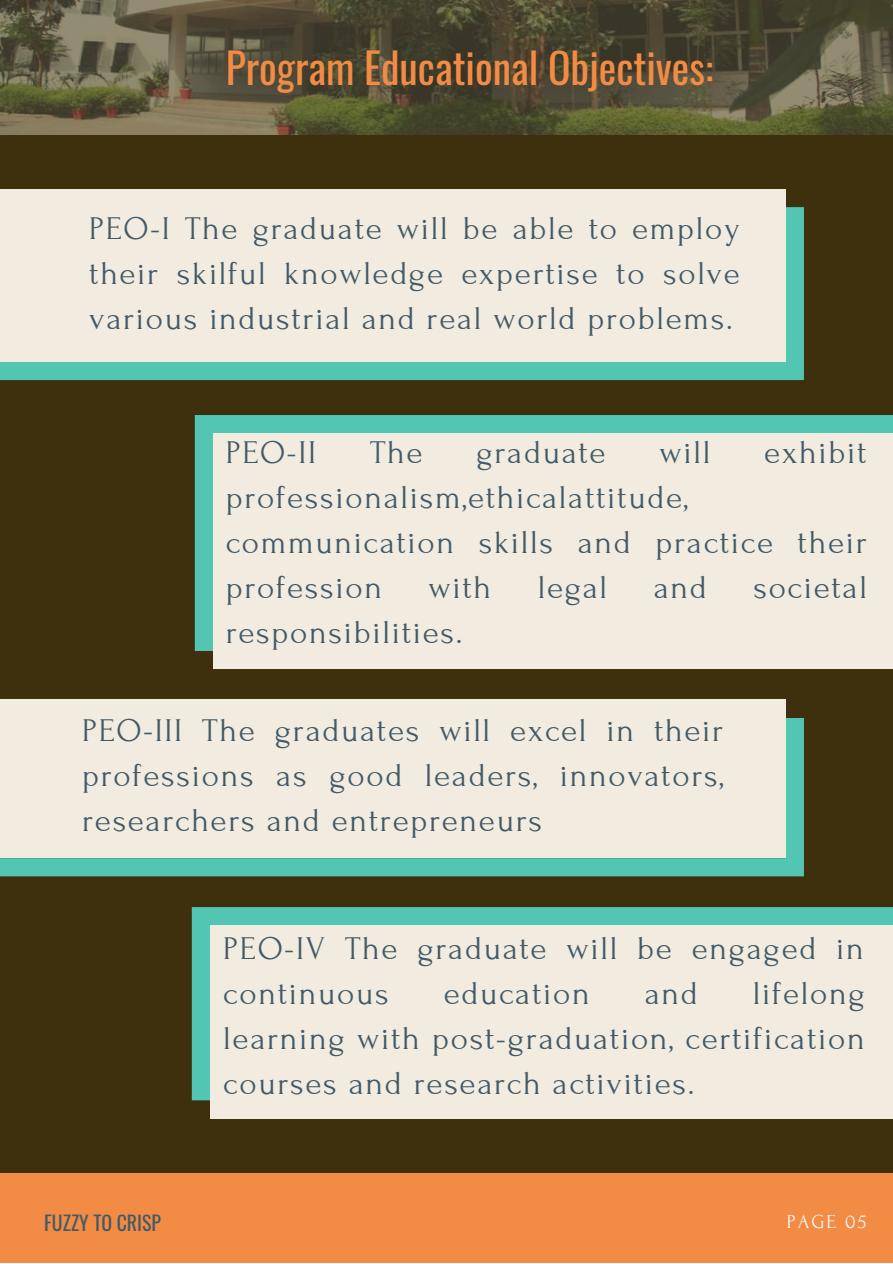
<style>
.page{position:relative;width:893px;height:1264px;background:#fff}
.page>*{position:absolute;margin:0;border:0;box-sizing:border-box;transform-origin:0 0}
.t1{font:41.7px "Oswald";color:#f28b43}
.t2{font:33.15px/45px "Forum";letter-spacing:.05em;color:#435967;text-align:justify}
.t3{font:19.8px "Oswald";color:#435967}
.t4{font:19.8px "Forum";letter-spacing:.1em;color:#fafafa}
</style>
<div class="page">
<div style="left:0;top:0;width:892px;height:1262px;background:#3e2f0d"></div>
<div style="left:0;top:1173px;width:892px;height:89px;background:#f28b43"></div>
<img style="left:0;top:0;width:892px;height:134px">
<div style="left:0;top:207px;width:803px;height:173px;background:#53c5b3"></div>
<div style="left:0;top:189px;width:785px;height:173px;background:#f1ecdf"></div>
<div style="left:0;top:718px;width:803px;height:158px;background:#53c5b3"></div>
<div style="left:0;top:699px;width:785px;height:159px;background:#f1ecdf"></div>
<div style="left:195px;top:415px;width:697px;height:236px;background:#53c5b3"></div>
<div style="left:213px;top:433px;width:679px;height:236px;background:#f1ecdf"></div>
<div style="left:192px;top:907px;width:700px;height:193px;background:#53c5b3"></div>
<div style="left:210px;top:925px;width:682px;height:193px;background:#f1ecdf"></div>
<p class="t1" style="left:226px;top:35px;width:489px">Program Educational Objectives:</p>
<p class="t2" style="left:89px;top:206px;width:652px">PEO-I The graduate will be able to employ their skilful knowledge expertise to solve various industrial and real world problems.</p>
<p class="t2" style="left:226px;top:430px;width:92px">PEO-II</p>
<p class="t2" style="left:370px;top:430px;width:54px">The</p>
<p class="t2" style="left:476px;top:430px;width:131px">graduate</p>
<p class="t2" style="left:659px;top:430px;width:52px">will</p>
<p class="t2" style="left:764px;top:430px;width:104px">exhibit</p>
<p class="t2" style="left:226px;top:475px;width:642px;text-align:left">professionalism,ethicalattitude, communication skills and practice their profession</p>
<p class="t2" style="left:428px;top:565px;width:64px">with</p>
<p class="t2" style="left:537px;top:565px;width:71px">legal</p>
<p class="t2" style="left:653px;top:565px;width:55px">and</p>
<p class="t2" style="left:753px;top:565px;width:115px">societal</p>
<p class="t2" style="left:226px;top:610px;width:238px">responsibilities.</p>
<p class="t2" style="left:82px;top:708px;width:642px">PEO-III The graduates will excel in their professions as good leaders, innovators, researchers and entrepreneurs</p>
<p class="t2" style="left:223px;top:926px;width:642px">PEO-IV The graduate will be engaged in continuous</p>
<p class="t2" style="left:223px;top:971px;width:643px;text-indent:529px">lifelong learning with post-graduation, certification courses and research activities.</p>
<p class="t2" style="left:443px;top:971px;width:147px">education</p>
<p class="t2" style="left:644px;top:971px;width:55px">and</p>
<p class="t3" style="left:44px;top:1207px;width:118px">FUZZY TO CRISP</p>
<p class="t4" style="left:786px;top:1210px;width:81px">PAGE 05</p>
</div>
